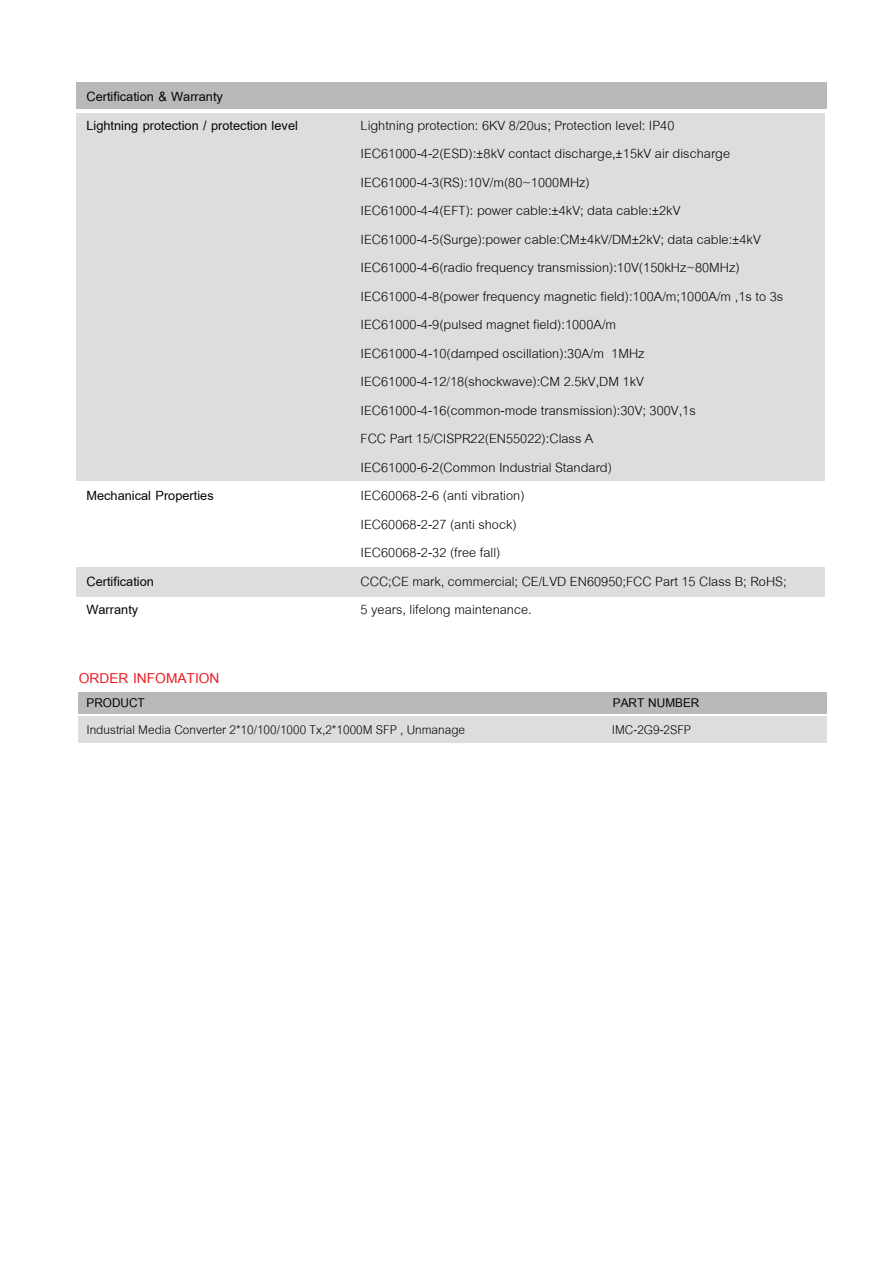
<style>
.page{position:relative;width:893px;height:1263px;background:#fff}
.page>*{position:absolute;margin:0;border:0;box-sizing:border-box;transform-origin:0 0}
.t1{font:700 21px "Cordia New";color:#ed1d23}
.t2{font:19.5px/28.5px "Cordia New";color:#040503}
.t3{font:700 19.5px/28.5px "Cordia New";color:#040503}
.t4{font:18.6px "Cordia New";color:#040503}
.t5{font:700 18.6px "Cordia New";color:#040503}
</style>
<div class="page">
<div style="left:79px;top:692px;width:748px;height:22px;background:#bab9b9"></div>
<div style="left:79px;top:717px;width:748px;height:26px;background:#ddd"></div>
<div style="left:77px;top:567px;width:748px;height:30px;background:#ddd"></div>
<div style="left:77px;top:83px;width:750px;height:26px;background:#bab9b9"></div>
<div style="left:77px;top:113px;width:748px;height:368px;background:#ddd"></div>
<p class="t3" style="left:86px;top:83px;width:213px">Certification &amp; Warranty<br>Lightning protection / protection level</p>
<p class="t3" style="left:86px;top:482px;width:129px">Mechanical Properties</p>
<p class="t3" style="left:86px;top:567px;width:69px">Certification<br>Warranty</p>
<p class="t1" style="left:79px;top:665px;width:142px">ORDER INFOMATION</p>
<p class="t2" style="left:361px;top:111px;width:427px">Lightning protection: 6KV 8/20us; Protection level: IP40<br>IEC61000-4-2(ESD):±8kV contact discharge,±15kV air discharge IEC61000-4-3(RS):10V/m(80~1000MHz)<br>IEC61000-4-4(EFT): power cable:±4kV; data cable:±2kV IEC61000-4-5(Surge):power cable:CM±4kV/DM±2kV; data cable:±4kV IEC61000-4-6(radio frequency transmission):10V(150kHz~80MHz)<br>IEC61000-4-8(power frequency magnetic field):100A/m;1000A/m ,1s to 3s IEC61000-4-9(pulsed magnet field):1000A/m<br>IEC61000-4-10(damped oscillation):30A/m 1MHz IEC61000-4-12/18(shockwave):CM 2.5kV,DM 1kV IEC61000-4-16(common-mode transmission):30V; 300V,1s<br>FCC Part 15/CISPR22(EN55022):Class A<br>IEC61000-6-2(Common Industrial Standard)<br>IEC60068-2-6 (anti vibration)<br>IEC60068-2-27 (anti shock)<br>IEC60068-2-32 (free fall)<br>CCC;CE mark, commercial; CE/LVD EN60950;FCC Part 15 Class B; RoHS; 5 years, lifelong maintenance.</p>
<p class="t5" style="left:86px;top:692px;width:60px">PRODUCT</p>
<p class="t5" style="left:613px;top:692px;width:88px">PART NUMBER</p>
<p class="t4" style="left:612px;top:718px;width:81px">IMC-2G9-2SFP</p>
<p class="t4" style="left:86px;top:718px;width:380px">Industrial Media Converter 2*10/100/1000 Tx,2*1000M SFP , Unmanage</p>
</div>
